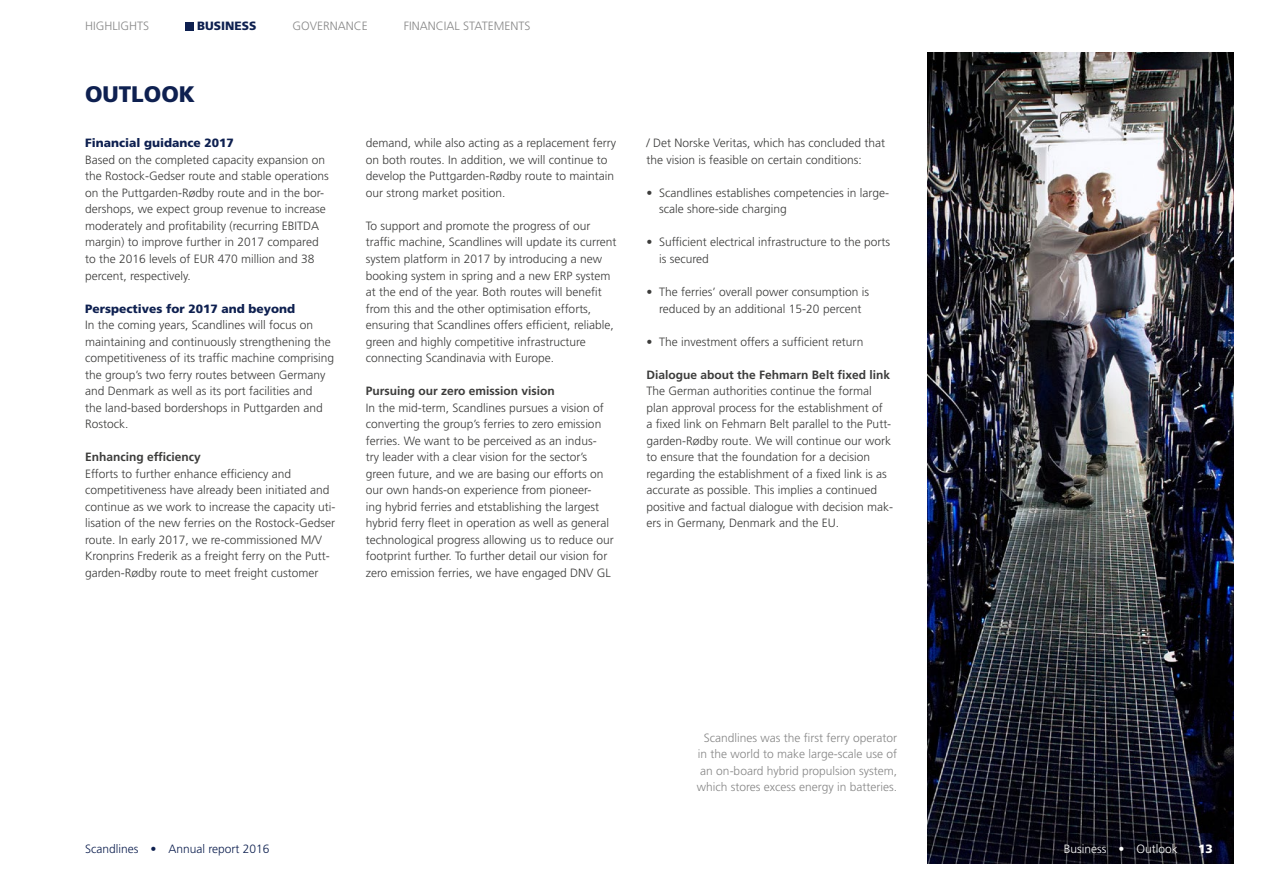
<style>
.page{position:relative;width:1263px;height:893px;background:#fff}
.page>*{position:absolute;margin:0;border:0;box-sizing:border-box;transform-origin:0 0}
.t1{font:900 22.5px "Frutiger LT Std";color:#0e2050}
.t2{font:300 12px/16.5px "Frutiger LT Std";color:#3c3c3b}
.t3{font:300 12px/16.5px "Frutiger LT Std";color:#878787;text-align:center}
.t4{font:700 12px "Frutiger LT Std";color:#3c3c3b}
.t5{font:900 12px "Frutiger LT Std";color:#0e2050}
.t6{font:300 12px "Frutiger LT Std";color:#0e2050}
.t7{font:300 12px "Frutiger LT Std";color:#fff}
.t8{font:900 12px "Frutiger LT Std";color:#fff}
</style>
<div class="page">
<img style="left:927px;top:52px;width:306px;height:781px">
<div style="left:185px;top:22px;width:9px;height:8px;background:#0e2050"></div>
<img style="left:927px;top:833px;width:306px;height:30px">
<p class="t3" style="left:85px;top:18px;width:65px">HIGHLIGHTS</p>
<p class="t5" style="left:197px;top:19px;width:61px">BUSINESS</p>
<p class="t3" style="left:293px;top:18px;width:77px">GOVERNANCE</p>
<p class="t3" style="left:404px;top:18px;width:128px">FINANCIAL STATEMENTS</p>
<h1 class="t1" style="left:85px;top:80px;width:112px">OUTLOOK</h1>
<p class="t5" style="left:85px;top:136px;width:150px">Financial guidance 2017</p>
<p class="t2" style="left:85px;top:152px;width:245px">Based on the completed capacity expansion on the Rostock-Gedser route and stable operations on the Puttgarden-Rødby route and in the bor&shy;dershops, we expect group revenue to increase moderately and profitability (recurring EBITDA margin) to improve further in 2017 compared to the 2016 levels of EUR 470 million and 38 percent, respectively.</p>
<p class="t5" style="left:85px;top:301px;width:212px">Perspectives for 2017 and beyond</p>
<p class="t2" style="left:85px;top:317px;width:251px">In the coming years, Scandlines will focus on maintaining and continuously strengthening the competitiveness of its traffic machine comprising the group’s two ferry routes between Germany and Denmark as well as its port facilities and<br>the land-based bordershops in Puttgarden and Rostock.</p>
<p class="t4" style="left:85px;top:450px;width:117px">Enhancing efficiency</p>
<p class="t2" style="left:85px;top:465px;width:252px">Efforts to further enhance efficiency and competitiveness have already been initiated and continue as we work to increase the capacity uti&shy;lisation of the new ferries on the Rostock-Gedser route. In early 2017, we re-commissioned M/V Kronprins Frederik as a freight ferry on the Putt&shy;garden-Rødby route to meet freight customer</p>
<p class="t2" style="left:366px;top:135px;width:252px">demand, while also acting as a replacement ferry on both routes. In addition, we will continue to develop the Puttgarden-Rødby route to maintain our strong market position.</p>
<p class="t2" style="left:366px;top:218px;width:252px">To support and promote the progress of our traffic machine, Scandlines will update its current system platform in 2017 by introducing a new booking system in spring and a new ERP system at the end of the year. Both routes will benefit from this and the other optimisation efforts, ensuring that Scandlines offers efficient, reliable, green and highly competitive infrastructure connecting Scandinavia with Europe.</p>
<p class="t4" style="left:366px;top:384px;width:191px">Pursuing our zero emission vision</p>
<p class="t2" style="left:366px;top:399px;width:250px">In the mid-term, Scandlines pursues a vision of converting the group’s ferries to zero emission ferries. We want to be perceived as an indus-<br>try leader with a clear vision for the sector’s green future, and we are basing our efforts on our own hands-on experience from pioneer-<br>ing hybrid ferries and etstablishing the largest hybrid ferry fleet in operation as well as general technological progress allowing us to reduce our footprint further. To further detail our vision for zero emission ferries, we have engaged DNV GL</p>
<p class="t2" style="left:646px;top:135px;width:240px">/ Det Norske Veritas, which has concluded that the vision is feasible on certain conditions:</p>
<p class="t2" style="left:659px;top:185px;width:232px;text-indent:-13px">• Scandlines establishes competencies in large&shy;scale shore-side charging</p>
<p class="t2" style="left:659px;top:234px;width:232px;text-indent:-13px">• Sufficient electrical infrastructure to the ports is secured</p>
<p class="t2" style="left:646px;top:284px;width:224px;text-align:center">• The ferries’ overall power consumption is reduced by an additional 15-20 percent</p>
<p class="t2" style="left:646px;top:333px;width:218px">• The investment offers a sufficient return</p>
<p class="t4" style="left:646px;top:367px;width:245px">Dialogue about the Fehmarn Belt fixed link</p>
<p class="t2" style="left:646px;top:383px;width:248px">The German authorities continue the formal plan approval process for the establishment of<br>a fixed link on Fehmarn Belt parallel to the Putt&shy;garden-Rødby route. We will continue our work to ensure that the foundation for a decision regarding the establishment of a fixed link is as accurate as possible. This implies a continued positive and factual dialogue with decision mak&shy;ers in Germany, Denmark and the EU.</p>
<p class="t6" style="left:85px;top:842px;width:73px">Scandlines •</p>
<p class="t6" style="left:168px;top:842px;width:103px">Annual report 2016</p>
<p class="t3" style="left:697px;top:729px;width:202px">Scandlines was the first ferry operator in the world to make large-scale use of an on-board hybrid propulsion system, which stores excess energy in batteries.</p>
<p class="t7" style="left:1064px;top:842px;width:116px">Business • Outlook</p>
<p class="t8" style="left:1198px;top:842px;width:16px">13</p>
</div>
